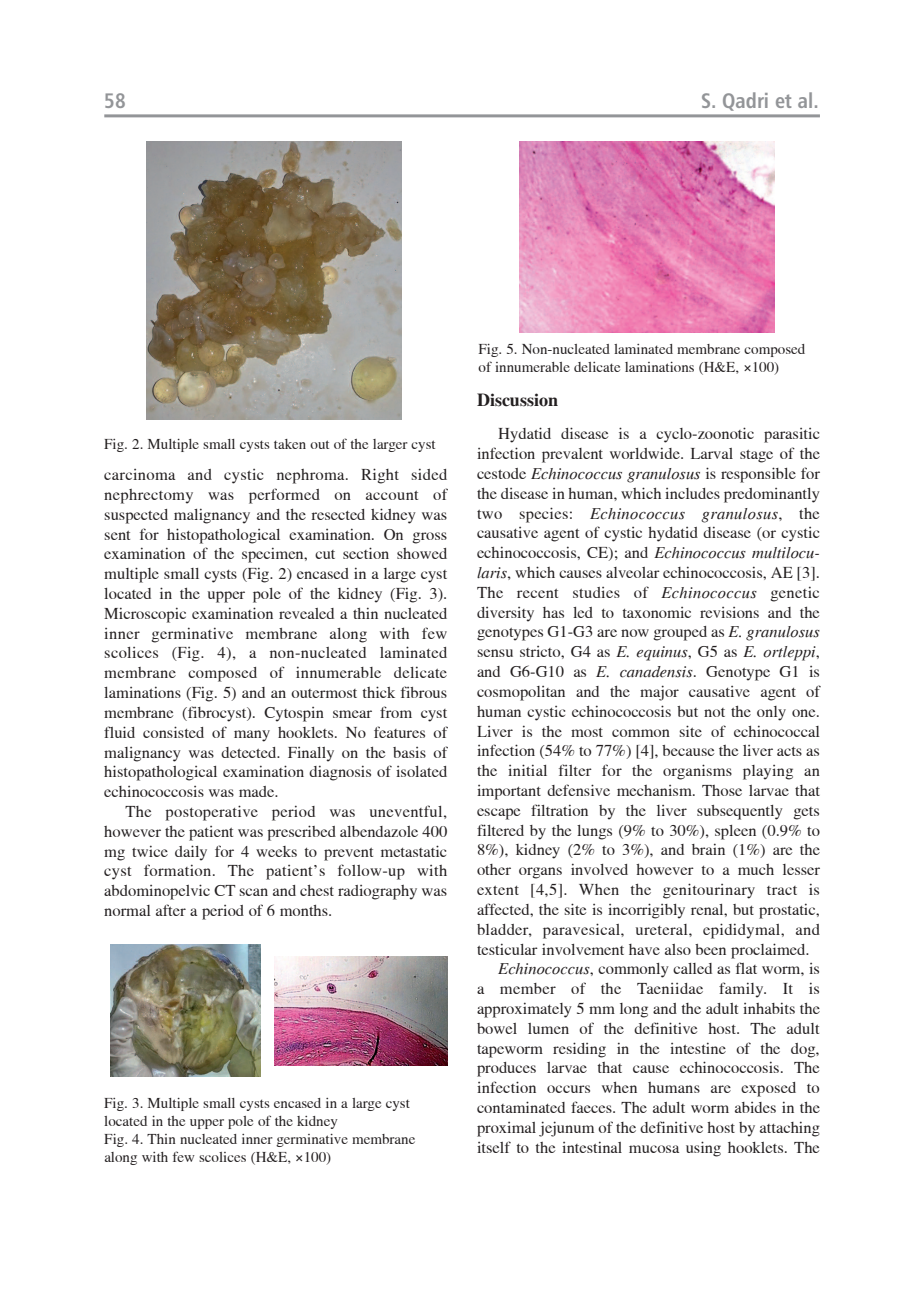
<style>
.page{position:relative;width:920px;height:1290px;background:#fff}
.page>*{position:absolute;margin:0;border:0;box-sizing:border-box;transform-origin:0 0}
.t1{font:21px "Humnst 777 Cn PL Bold A";color:#939598}
.t2{font:700 18px "Toronto";color:#231f20}
.t3{font:16.5px/19.8px "Toronto";color:#231f20;text-align:justify}
.t4{font:16.5px "Toronto";letter-spacing:.02em;color:#231f20}
.t5{font:italic 16.5px "Toronto";letter-spacing:.02em;color:#231f20}
.t6{font:15px/18px "Toronto";color:#231f20}
.s1{font-style:italic}
.s2{font-style:normal}
</style>
<div class="page">
<hr style="left:104px;top:114px;width:716px;height:3px;background:#939598">
<img style="left:147px;top:141px;width:255px;height:278px">
<img style="left:110px;top:945px;width:150px;height:132px">
<img style="left:274px;top:956px;width:173px;height:110px">
<img style="left:519px;top:141px;width:256px;height:191px">
<p class="t1" style="left:104px;top:88px;width:23px">58</p>
<p class="t1" style="left:701px;top:88px;width:119px">S. Qadri et al.</p>
<p class="t6" style="left:104px;top:435px;width:333px">Fig. 2. Multiple small cysts taken out of the larger cyst</p>
<p class="t3" style="left:104px;top:464px;width:345px">carcinoma and cystic nephroma. Right sided nephrectomy was performed on account of suspected malignancy and the resected kidney was sent for histopathological examination. On gross examination of the specimen, cut section showed multiple small cysts (Fig. 2) encased in a large cyst located in the upper pole of the kidney (Fig. 3).<br>Microscopic examination revealed a thin nucleated inner germinative membrane along with few scolices (Fig. 4), a non-nucleated laminated membrane composed of innumerable delicate laminations (Fig. 5) and an outermost thick fibrous membrane (fibrocyst). Cytospin smear from cyst fluid consisted of many hooklets. No features of malignancy was detected. Finally on the basis of histopathological examination diagnosis of isolated echinococcosis was made.</p>
<p class="t3" style="left:104px;top:801px;width:344px;text-indent:21px">The postoperative period was uneventful, however the patient was prescribed albendazole 400 mg twice daily for 4 weeks to prevent metastatic cyst formation. The patient’s follow-up with abdominopelvic CT scan and chest radiography was normal after a period of 6 months.</p>
<p class="t6" style="left:104px;top:1094px;width:313px">Fig. 3. Multiple small cysts encased in a large cyst located in the upper pole of the kidney<br>Fig. 4. Thin nucleated inner germinative membrane along with few scolices (H&amp;E, ×100)</p>
<p class="t6" style="left:478px;top:340px;width:328px">Fig. 5. Non-nucleated laminated membrane composed of innumerable delicate laminations (H&amp;E, ×100)</p>
<p class="t2" style="left:477px;top:390px;width:83px">Discussion</p>
<p class="t3" style="left:498px;top:424px;width:323px">Hydatid disease is a cyclo-zoonotic parasitic</p>
<p class="t3" style="left:477px;top:444px;width:344px">infection prevalent worldwide. Larval stage of the</p>
<p class="t3" style="left:477px;top:463px;width:344px">cestode <span class="s1">Echinococcus granulosus</span> is responsible for</p>
<p class="t3" style="left:477px;top:483px;width:344px">the disease in human, which includes predominantly</p>
<p class="t5" style="left:477px;top:504px;width:344px"><span class="s2">two species:</span> Echinococcus granulosus<span class="s2">, the</span></p>
<p class="t3" style="left:477px;top:523px;width:344px">causative agent of cystic hydatid disease (or cystic</p>
<p class="t3" style="left:477px;top:543px;width:344px">echinococcosis, CE); and <span class="s1">Echinococcus multilocu -</span></p>
<p class="t3" style="left:477px;top:562px;width:344px"><span class="s1">laris</span>, which causes alveolar echinococcosis, AE [3].</p>
<p class="t4" style="left:477px;top:583px;width:344px">The recent studies of <span class="s1">Echinococcus</span> genetic</p>
<p class="t3" style="left:477px;top:602px;width:344px">diversity has led to taxonomic revisions and the</p>
<p class="t3" style="left:477px;top:622px;width:344px">genotypes G1-G3 are now grouped as <span class="s1">E. granulosus</span></p>
<p class="t3" style="left:477px;top:642px;width:344px">sensu stricto, G4 as <span class="s1">E. equinus</span>, G5 as <span class="s1">E. ortleppi</span>,</p>
<p class="t3" style="left:477px;top:662px;width:344px">and G6-G10 as <span class="s1">E. canadensis</span>. Genotype G1 is</p>
<p class="t3" style="left:477px;top:681px;width:344px">cosmopolitan and the major causative agent of</p>
<p class="t3" style="left:477px;top:701px;width:344px">human cystic echinococcosis but not the only one.</p>
<p class="t3" style="left:477px;top:721px;width:344px">Liver is the most common site of echinococcal</p>
<p class="t3" style="left:477px;top:741px;width:344px">infection (54% to 77%) [4], because the liver acts as</p>
<p class="t3" style="left:477px;top:761px;width:344px">the initial filter for the organisms playing an</p>
<p class="t3" style="left:477px;top:780px;width:344px">important defensive mechanism. Those larvae that</p>
<p class="t3" style="left:477px;top:800px;width:344px">escape filtration by the liver subsequently gets</p>
<p class="t3" style="left:477px;top:820px;width:344px">filtered by the lungs (9% to 30%), spleen (0.9% to</p>
<p class="t3" style="left:477px;top:840px;width:345px">8%), kidney (2% to 3%), and brain (1%) are the</p>
<p class="t3" style="left:477px;top:860px;width:344px">other organs involved however to a much lesser</p>
<p class="t4" style="left:477px;top:880px;width:344px">extent [4,5]. When the genitourinary tract is</p>
<p class="t3" style="left:477px;top:899px;width:344px">affected, the site is incorrigibly renal, but prostatic,</p>
<p class="t4" style="left:477px;top:920px;width:344px">bladder, paravesical, ureteral, epididymal, and</p>
<p class="t3" style="left:477px;top:939px;width:334px">testicular involvement have also been proclaimed.</p>
<p class="t3" style="left:498px;top:959px;width:323px"><span class="s1">Echinococcus</span>, commonly called as flat worm, is</p>
<p class="t4" style="left:477px;top:979px;width:344px">a member of the Taeniidae family. It is</p>
<p class="t3" style="left:477px;top:998px;width:344px">approximately 5 mm long and the adult inhabits the</p>
<p class="t3" style="left:477px;top:1018px;width:344px">bowel lumen of the definitive host. The adult</p>
<p class="t3" style="left:477px;top:1038px;width:344px">tapeworm residing in the intestine of the dog,</p>
<p class="t3" style="left:477px;top:1058px;width:344px">produces larvae that cause echinococcosis. The</p>
<p class="t3" style="left:477px;top:1078px;width:344px">infection occurs when humans are exposed to</p>
<p class="t3" style="left:477px;top:1097px;width:345px">contaminated faeces. The adult worm abides in the</p>
<p class="t3" style="left:477px;top:1117px;width:344px">proximal jejunum of the definitive host by attaching</p>
<p class="t3" style="left:477px;top:1137px;width:344px">itself to the intestinal mucosa using hooklets. The</p>
</div>
